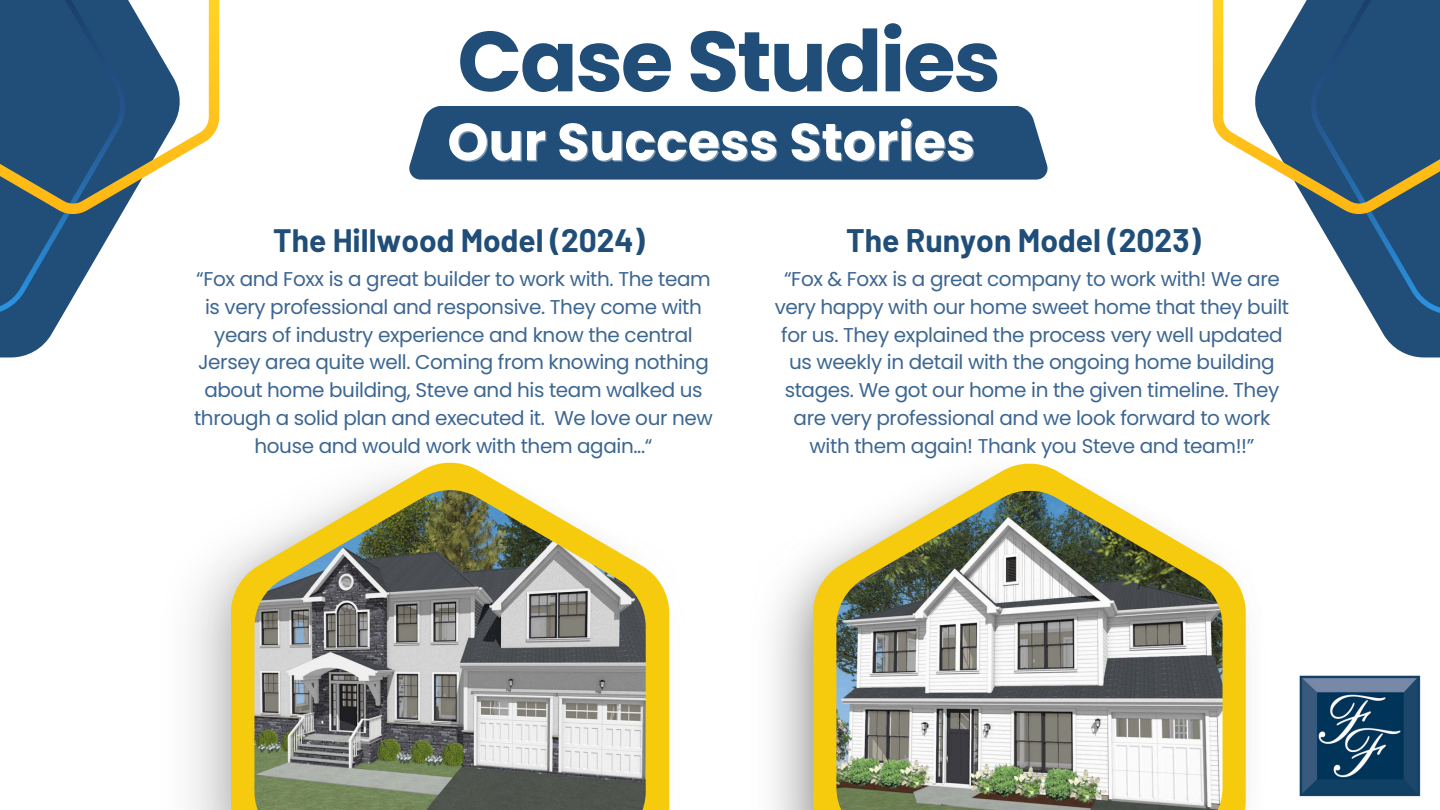
<style>
.page{position:relative;width:1440px;height:810px;background:#fff}
.page>*{position:absolute;margin:0;border:0;box-sizing:border-box;transform-origin:0 0}
.t1{font:700 85px "Poppins";letter-spacing:-.025em;color:#204e78}
.t2{font:700 52.3px "Poppins";color:#fff}
.t3{font:700 31.8px "Barlow";color:#204e78}
.t4{font:700 31.7px "Barlow";color:#204e78}
.t5{font:20px/27.8px "Poppins";letter-spacing:-.02em;color:#3c6692;text-align:center}
</style>
<div class="page">
<svg style="left:231px;top:461px;width:438px;height:349px"></svg>
<svg style="left:813px;top:464px;width:433px;height:346px"></svg>
<img style="left:254px;top:489px;width:392px;height:321px">
<img style="left:836px;top:490px;width:387px;height:320px">
<svg style="left:1372px;top:315px;width:68px;height:42px;fill:#204e78"></svg>
<svg style="left:0;top:315px;width:63px;height:42px;fill:#204e78"></svg>
<svg style="left:1314px;top:215px;width:126px;height:100px"></svg>
<svg style="left:0;top:215px;width:121px;height:100px"></svg>
<svg style="left:1213px;top:0;width:227px;height:215px"></svg>
<svg style="left:0;top:0;width:219px;height:215px"></svg>
<div style="left:409px;top:106px;width:639px;height:74px;background:#204e78"></div>
<img style="left:1299px;top:675px;width:122px;height:122px">
<h1 class="t1" style="left:457px;top:2px;width:545px">Case Studies</h1>
<p class="t2" style="left:447px;top:105px;width:529px">Our Success Stories</p>
<p class="t4" style="left:273px;top:220px;width:373px">The Hillwood Model (2024)</p>
<p class="t3" style="left:846px;top:220px;width:356px">The Runyon Model (2023)</p>
<h3 class="t5" style="left:194px;top:265px;width:520px">“Fox and Foxx is a great builder to work with. The team is very professional and responsive. They come with years of industry experience and know the central Jersey area quite well. Coming from knowing nothing about home building, Steve and his team walked us through a solid plan and executed it. We love our new house and would work with them again...“</h3>
<p class="t5" style="left:775px;top:265px;width:516px">“Fox &amp; Foxx is a great company to work with! We are very happy with our home sweet home that they built for us. They explained the process very well updated us weekly in detail with the ongoing home building stages. We got our home in the given timeline. They are very professional and we look forward to work with them again! Thank you Steve and team!!”</p>
</div>
